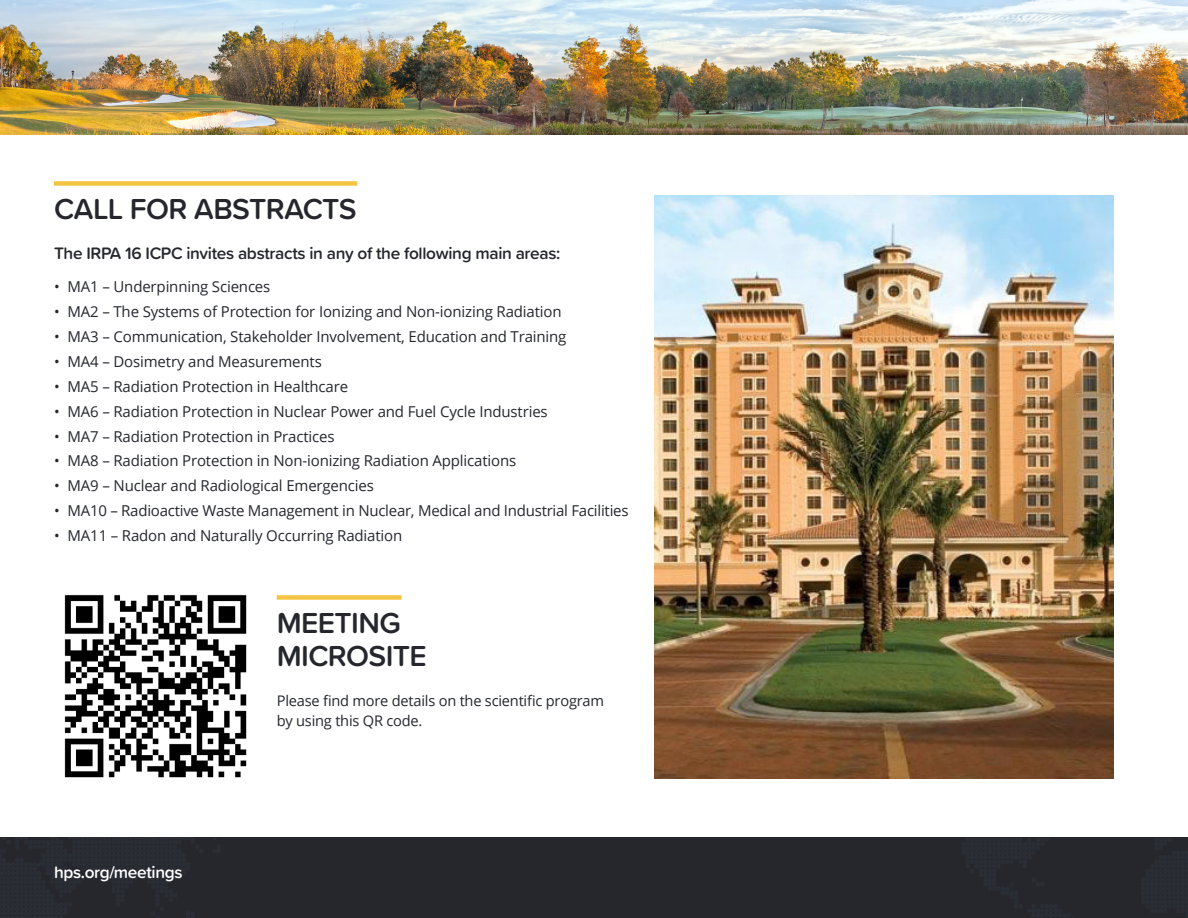
<style>
.page{position:relative;width:1188px;height:918px;background:#fff}
.page>*{position:absolute;margin:0;border:0;box-sizing:border-box;transform-origin:0 0}
.t1{font:600 30px/33px "Proxima Soft";letter-spacing:-.02em;color:#25272d}
.Subhead{font:600 17.25px "Proxima Soft";letter-spacing:-.02em;color:#25272d}
.Subhead-2{font:600 17.25px "Proxima Soft";letter-spacing:-.02em;color:#fff}
.t2{font:15px "Open Sans";letter-spacing:-.01em;color:#25272d}
.t3{font:14.7px/19.5px "Open Sans";letter-spacing:-.015em;color:#25272d}
</style>
<div class="page">
<div style="left:54px;top:181px;width:303px;height:5px;background:#f4c443"></div>
<div style="left:277px;top:595px;width:125px;height:5px;background:#f4c443"></div>
<div style="left:0;top:837px;width:1188px;height:81px;background:#25272d"></div>
<img style="left:655px;top:196px;width:459px;height:583px">
<img style="left:0;top:0;width:1188px;height:135px">
<img style="left:64px;top:595px;width:183px;height:183px">
<p class="t1" style="left:54px;top:192px;width:304px">CALL FOR ABSTRACTS</p>
<p class="Subhead" style="left:54px;top:240px;width:508px">The IRPA 16 ICPC invites abstracts in any of the following main areas:</p>
<p class="t2" style="left:54px;top:276px;width:218px">• MA1 – Underpinning Sciences</p>
<p class="t2" style="left:54px;top:301px;width:509px">• MA2 – The Systems of Protection for Ionizing and Non-ionizing Radiation</p>
<p class="t2" style="left:54px;top:326px;width:514px">• MA3 – Communication, Stakeholder Involvement, Education and Training</p>
<p class="t2" style="left:54px;top:351px;width:269px">• MA4 – Dosimetry and Measurements</p>
<p class="t2" style="left:54px;top:376px;width:296px">• MA5 – Radiation Protection in Healthcare</p>
<p class="t2" style="left:54px;top:401px;width:495px">• MA6 – Radiation Protection in Nuclear Power and Fuel Cycle Industries</p>
<p class="t2" style="left:54px;top:426px;width:282px">• MA7 – Radiation Protection in Practices</p>
<p class="t2" style="left:54px;top:451px;width:464px">• MA8 – Radiation Protection in Non-ionizing Radiation Applications</p>
<p class="t2" style="left:54px;top:476px;width:322px">• MA9 – Nuclear and Radiological Emergencies</p>
<p class="t2" style="left:54px;top:501px;width:576px">• MA10 – Radioactive Waste Management in Nuclear, Medical and Industrial Facilities</p>
<p class="t2" style="left:54px;top:525px;width:350px">• MA11 – Radon and Naturally Occurring Radiation</p>
<p class="Subhead-2" style="left:54px;top:859px;width:130px">hps.org/meetings</p>
<p class="t1" style="left:277px;top:606px;width:152px">MEETING<br>MICROSITE</p>
<p class="t3" style="left:277px;top:691px;width:329px">Please find more details on the scientific program by using this QR code.</p>
</div>
